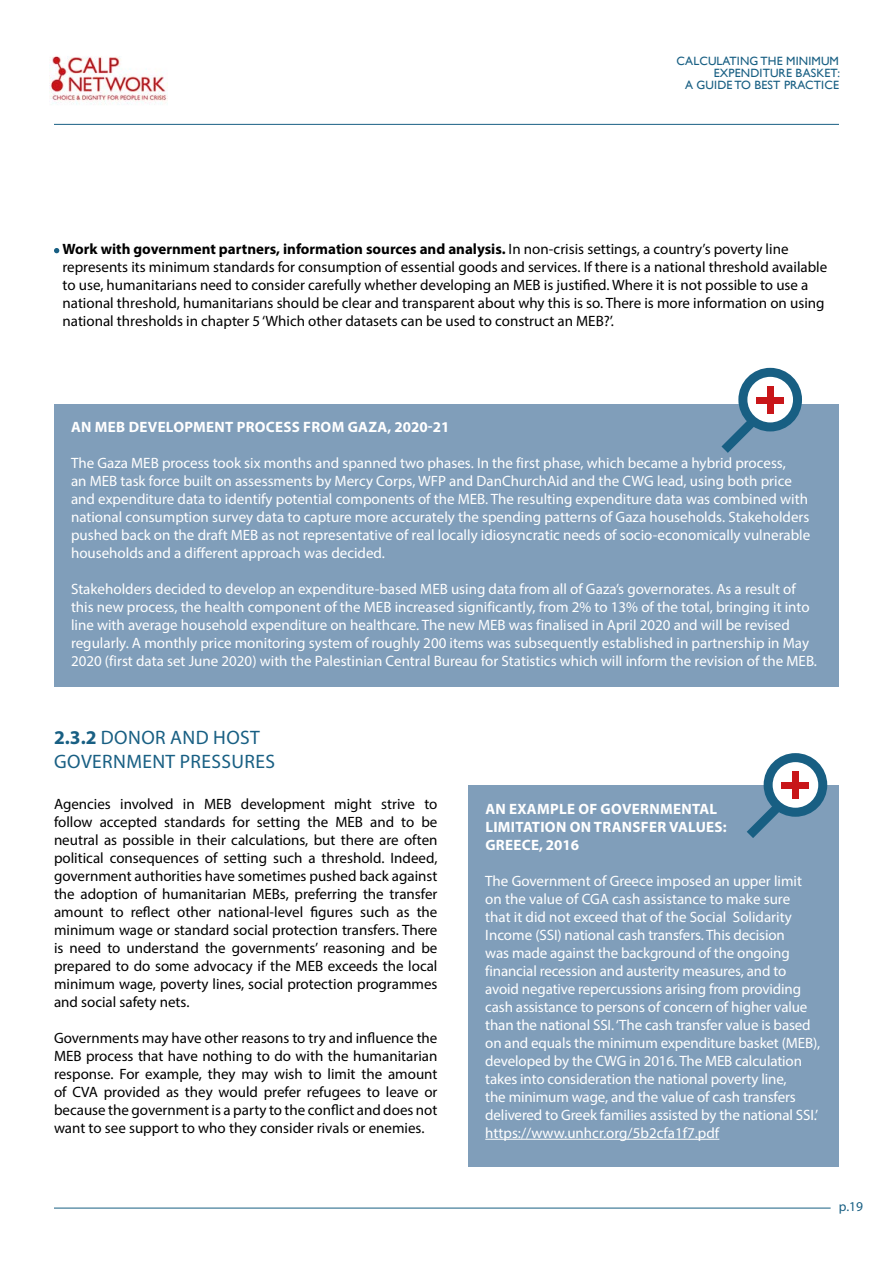
<style>
.page{position:relative;width:893px;height:1263px;background:#fff}
.page>*{position:absolute;margin:0;border:0;box-sizing:border-box;transform-origin:0 0}
.t1{font:19.5px/23.4px "Myriad Pro";letter-spacing:.02em;color:#185f83}
.t2{font:15px/18px "Myriad Pro";color:#fff}
.t3{font:15px/18px "Myriad Pro";color:#000;text-align:justify}
.t4{font:700 15px/18px "Myriad Pro";letter-spacing:.02em;color:#fff}
.t5{font:13.5px "Myriad Pro";color:#185f83}
.t6{font:12px/12px "Gill Sans";letter-spacing:.01em;color:#185f83;text-align:right}
.s1{font-weight:700}
</style>
<div class="page">
<svg style="left:54px;top:248px;width:5px;height:5px"></svg>
<div style="left:54px;top:404px;width:785px;height:282px;background:#809eba"></div>
<svg style="left:743px;top:372px;width:54px;height:55px"></svg>
<div style="left:738px;top:368px;width:64px;height:63px;border:9px solid #185f83;border-radius:50%"></div>
<svg style="left:721px;top:410px;width:44px;height:43px"></svg>
<div style="left:767px;top:386px;width:6px;height:28px;background:#c81619"></div>
<div style="left:756px;top:397px;width:28px;height:6px;background:#c81619"></div>
<div style="left:468px;top:785px;width:371px;height:382px;background:#809eba"></div>
<hr style="left:485px;top:1139px;width:234px;height:1px;background:#fff">
<svg style="left:768px;top:758px;width:55px;height:54px"></svg>
<div style="left:764px;top:753px;width:63px;height:64px;border:9px solid #185f83;border-radius:50%"></div>
<svg style="left:747px;top:795px;width:43px;height:43px"></svg>
<div style="left:792px;top:772px;width:6px;height:27px;background:#c81619"></div>
<div style="left:782px;top:782px;width:27px;height:7px;background:#c81619"></div>
<img style="left:50px;top:56px;width:118px;height:49px">
<hr style="left:54px;top:124px;width:785px;height:1px;background:#185f83">
<hr style="left:54px;top:1208px;width:777px;height:1px;background:#185f83">
<p class="t6" style="left:676px;top:54px;width:165px">CALCULATING THE MINIMUM<br>EXPENDITURE BASKET:<br>A GUIDE TO BEST PRACTICE</p>
<p class="t3" style="left:63px;top:240px;width:766px;text-align:left"><span class="s1">Work with government partners, information sources and analysis.</span> In non-crisis settings, a country’s poverty line represents its minimum standards for consumption of essential goods and services. If there is a national threshold available to use, humanitarians need to consider carefully whether developing an MEB is justified. Where it is not possible to use a national threshold, humanitarians should be clear and transparent about why this is so. There is more information on using national thresholds in chapter 5 ‘Which other datasets can be used to construct an MEB?’.</p>
<p class="t4" style="left:71px;top:418px;width:380px">AN MEB DEVELOPMENT PROCESS FROM GAZA, 2020-21</p>
<p class="t2" style="left:71px;top:454px;width:741px">The Gaza MEB process took six months and spanned two phases. In the first phase, which became a hybrid process,<br>an MEB task force built on assessments by Mercy Corps, WFP and DanChurchAid and the CWG lead, using both price and expenditure data to identify potential components of the MEB. The resulting expenditure data was combined with national consumption survey data to capture more accurately the spending patterns of Gaza households. Stakeholders pushed back on the draft MEB as not representative of real locally idiosyncratic needs of socio-economically vulnerable households and a different approach was decided.</p>
<p class="t2" style="left:71px;top:580px;width:747px">Stakeholders decided to develop an expenditure-based MEB using data from all of Gaza’s governorates. As a result of this new process, the health component of the MEB increased significantly, from 2% to 13% of the total, bringing it into line with average household expenditure on healthcare. The new MEB was finalised in April 2020 and will be revised regularly. A monthly price monitoring system of roughly 200 items was subsequently established in partnership in May 2020 (first data set June 2020) with the Palestinian Central Bureau for Statistics which will inform the revision of the MEB.</p>
<h1 class="t1" style="left:54px;top:726px;width:222px"><span class="s1">2.3.2</span> DONOR AND HOST<br>GOVERNMENT PRESSURES</h1>
<p class="t3" style="left:54px;top:795px;width:385px">Agencies involved in MEB development might strive to follow accepted standards for setting the MEB and to be neutral as possible in their calculations, but there are often political consequences of setting such a threshold. Indeed, government authorities have sometimes pushed back against the adoption of humanitarian MEBs, preferring the transfer amount to reflect other national-level figures such as the minimum wage or standard social protection transfers. There is need to understand the governments’ reasoning and be prepared to do some advocacy if the MEB exceeds the local minimum wage, poverty lines, social protection programmes and social safety nets.</p>
<p class="t3" style="left:54px;top:1029px;width:385px">Governments may have other reasons to try and influence the MEB process that have nothing to do with the humanitarian response. For example, they may wish to limit the amount of CVA provided as they would prefer refugees to leave or because the government is a party to the conflict and does not want to see support to who they consider rivals or enemies.</p>
<p class="t4" style="left:485px;top:799px;width:243px">AN EXAMPLE OF GOVERNMENTAL<br>LIMITATION ON TRANSFER VALUES:<br>GREECE, 2016</p>
<p class="t2" style="left:485px;top:871px;width:336px">The Government of Greece imposed an upper limit on the value of CGA cash assistance to make sure<br>that it did not exceed that of the Social Solidarity Income (SSI) national cash transfers. This decision<br>was made against the background of the ongoing financial recession and austerity measures, and to avoid negative repercussions arising from providing cash assistance to persons of concern of higher value than the national SSI. ‘The cash transfer value is based on and equals the minimum expenditure basket (MEB), developed by the CWG in 2016. The MEB calculation takes into consideration the national poverty line,<br>the minimum wage, and the value of cash transfers delivered to Greek families assisted by the national SSI.’ https://www.unhcr.org/5b2cfa1f7.pdf</p>
<p class="t5" style="left:839px;top:1198px;width:26px">p.19</p>
</div>
